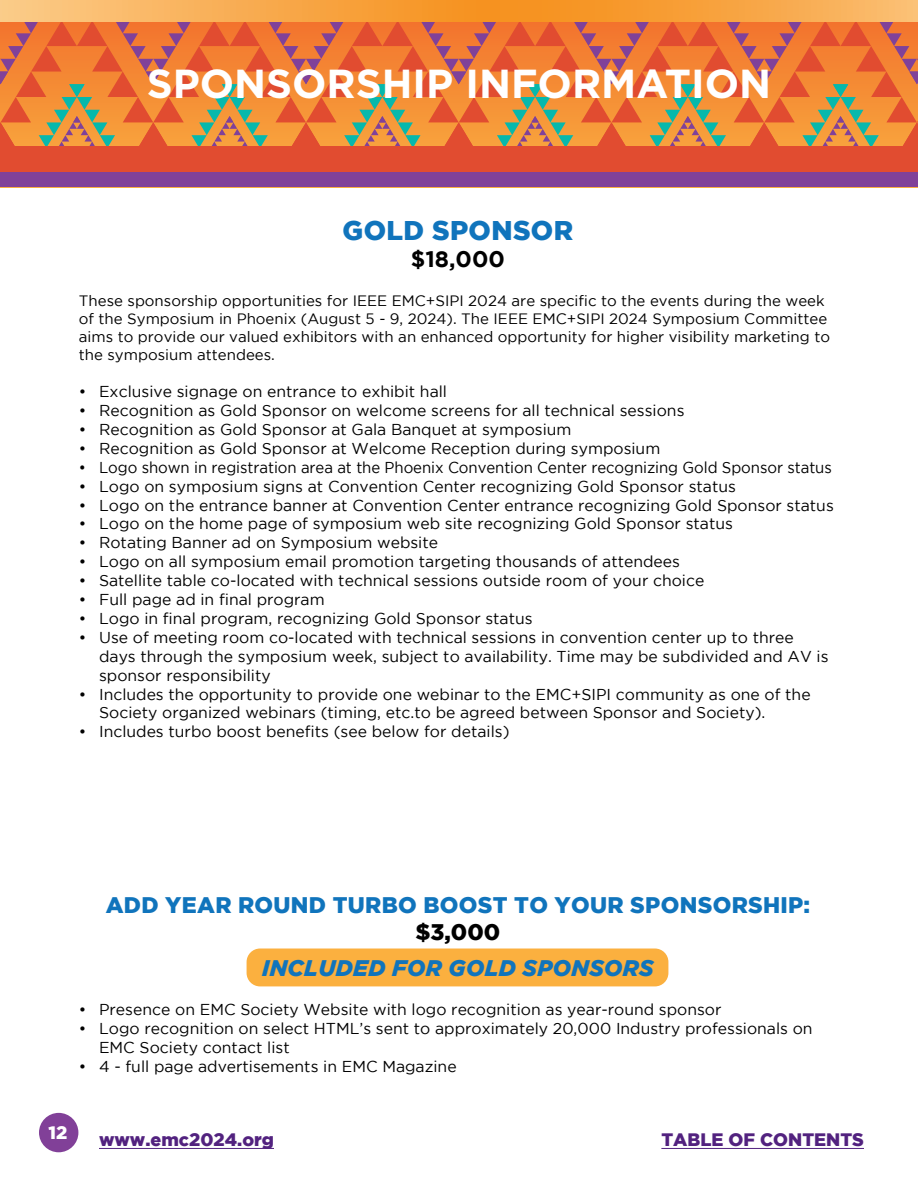
<style>
.page{position:relative;width:918px;height:1188px;background:#fff}
.page>*{position:absolute;margin:0;border:0;box-sizing:border-box;transform-origin:0 0}
.t1{font:700 40.5px "Gotham";color:#fff}
.t2{font:900 27px "Gotham";letter-spacing:.015em;color:#1074bc}
.t3{font:900 22.5px "Gotham";letter-spacing:.015em;color:#1074bc}
.t4{font:italic 900 22.5px "Gotham";letter-spacing:.015em;color:#1074bc}
.t5{font:700 22.5px "Gotham";color:#000}
.t6{font:900 22.5px "Gotham";color:#000}
.t7{font:900 18px "Gotham";color:#52227f}
.t8{font:900 18px "Gotham";color:#fff}
.t9{font:15.75px/18.9px "Gotham";color:#000}
.t10{font:15.75px "Gotham";color:#000;scale:.95 1}
.t11{font:15px/18px "Gotham";color:#000}
</style>
<div class="page">
<svg style="left:0;top:22px;width:918px;height:125px;background:#df7c3e"></svg>
<div style="left:0;top:172px;width:918px;height:15px;background:#804199"></div>
<svg style="left:0;top:0;width:918px;height:22px;background:#f8a849"></svg>
<div style="left:0;top:147px;width:918px;height:25px;background:#e14c30"></div>
<div style="left:247px;top:949px;width:421px;height:37px;background:#fbb03f;border-radius:14px"></div>
<div style="left:39px;top:1113px;width:39px;height:39px;background:#814098;border-radius:50%"></div>
<hr style="left:99px;top:1148px;width:175px;height:1px;background:#52227f">
<hr style="left:661px;top:1148px;width:203px;height:1px;background:#52227f">
<p class="t1" style="left:147px;top:60px;width:626px">SPONSORSHIP INFORMATION</p>
<p class="t2" style="left:343px;top:215px;width:232px">GOLD SPONSOR</p>
<p class="t5" style="left:411px;top:246px;width:95px">$18,000</p>
<p class="t11" style="left:79px;top:292px;width:753px">These sponsorship opportunities for IEEE EMC+SIPI 2024 are specific to the events during the week of the Symposium in Phoenix (August 5 - 9, 2024). The IEEE EMC+SIPI 2024 Symposium Committee aims to provide our valued exhibitors with an enhanced opportunity for higher visibility marketing to the symposium attendees.</p>
<p class="t9" style="left:79px;top:382px;width:370px">• Exclusive signage on entrance to exhibit hall</p>
<p class="t9" style="left:79px;top:401px;width:607px">• Recognition as Gold Sponsor on welcome screens for all technical sessions</p>
<p class="t9" style="left:79px;top:420px;width:494px">• Recognition as Gold Sponsor at Gala Banquet at symposium</p>
<p class="t9" style="left:79px;top:439px;width:583px">• Recognition as Gold Sponsor at Welcome Reception during symposium</p>
<p class="t10" style="left:79px;top:458px;width:794px">• Logo shown in registration area at the Phoenix Convention Center recognizing Gold Sponsor status</p>
<p class="t9" style="left:79px;top:476px;width:659px">• Logo on symposium signs at Convention Center recognizing Gold Sponsor status</p>
<p class="t9" style="left:79px;top:495px;width:757px">• Logo on the entrance banner at Convention Center entrance recognizing Gold Sponsor status</p>
<p class="t9" style="left:79px;top:514px;width:656px">• Logo on the home page of symposium web site recognizing Gold Sponsor status</p>
<p class="t9" style="left:79px;top:533px;width:361px">• Rotating Banner ad on Symposium website</p>
<p class="t9" style="left:79px;top:552px;width:603px">• Logo on all symposium email promotion targeting thousands of attendees</p>
<p class="t9" style="left:79px;top:571px;width:627px">• Satellite table co-located with technical sessions outside room of your choice</p>
<p class="t9" style="left:79px;top:590px;width:247px">• Full page ad in final program</p>
<p class="t9" style="left:79px;top:609px;width:455px">• Logo in final program, recognizing Gold Sponsor status</p>
<p class="t9" style="left:99px;top:628px;width:731px;text-indent:-20px">• Use of meeting room co-located with technical sessions in convention center up to three days through the symposium week, subject to availability. Time may be subdivided and AV is sponsor responsibility</p>
<p class="t9" style="left:99px;top:684px;width:713px;text-indent:-20px">• Includes the opportunity to provide one webinar to the EMC+SIPI community as one of the<br>Society organized webinars (timing, etc.to be agreed between Sponsor and Society).</p>
<p class="t9" style="left:79px;top:722px;width:432px">• Includes turbo boost benefits (see below for details)</p>
<p class="t3" style="left:106px;top:892px;width:706px">ADD YEAR ROUND TURBO BOOST TO YOUR SPONSORSHIP:</p>
<p class="t6" style="left:416px;top:919px;width:86px">$3,000</p>
<p class="t4" style="left:262px;top:955px;width:393px">INCLUDED FOR GOLD SPONSORS</p>
<p class="t9" style="left:79px;top:1000px;width:644px">• Presence on EMC Society Website with logo recognition as year-round sponsor</p>
<p class="t9" style="left:99px;top:1019px;width:715px;text-indent:-20px">• Logo recognition on select HTML’s sent to approximately 20,000 Industry professionals on<br>EMC Society contact list</p>
<p class="t9" style="left:79px;top:1057px;width:379px">• 4 - full page advertisements in EMC Magazine</p>
<p class="t8" style="left:49px;top:1122px;width:20px">12</p>
<p class="t7" style="left:99px;top:1129px;width:177px">www.emc2024.org</p>
<p class="t7" style="left:661px;top:1129px;width:204px">TABLE OF CONTENTS</p>
</div>
